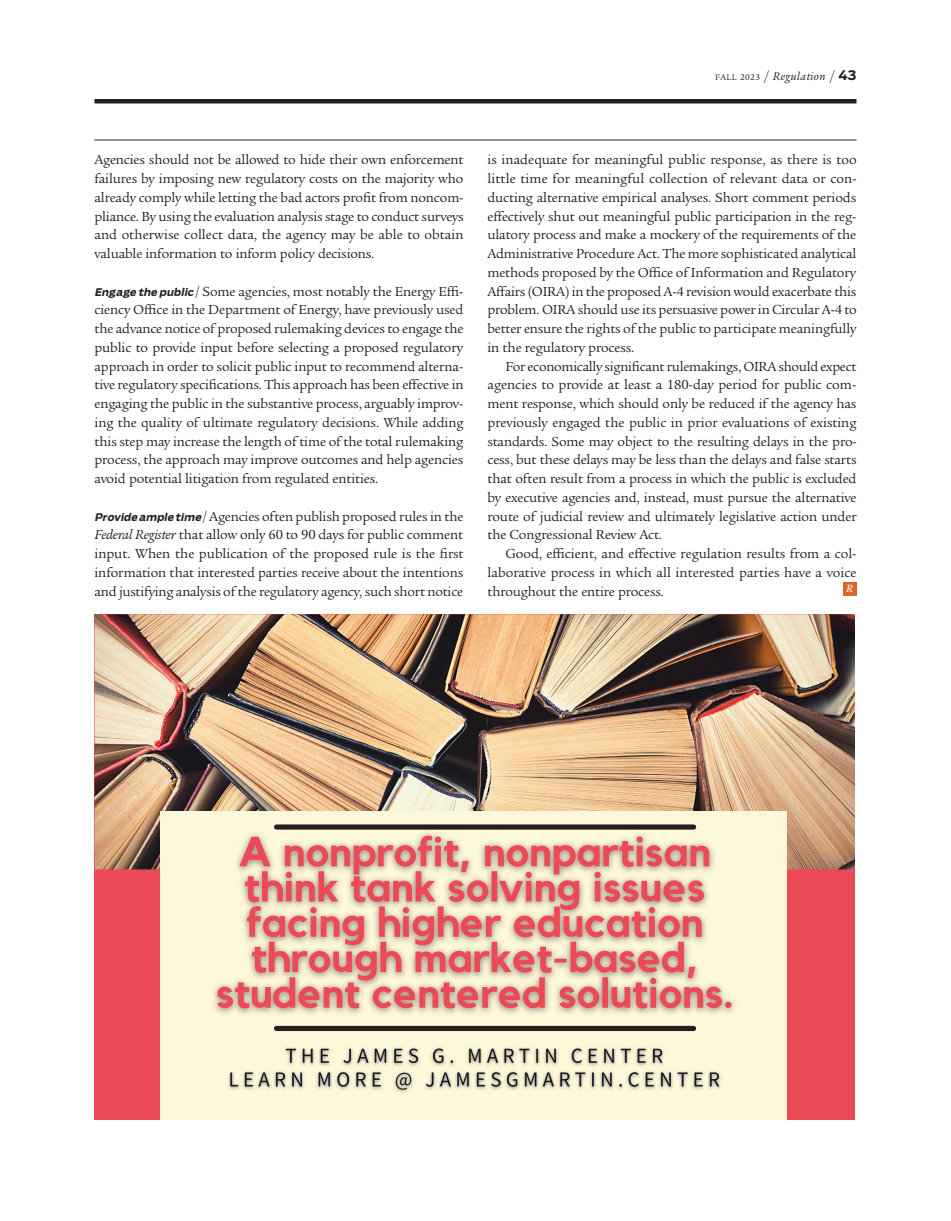
<style>
.page{position:relative;width:951px;height:1221px;background:#fff}
.page>*{position:absolute;margin:0;border:0;box-sizing:border-box;transform-origin:0 0}
.t1{font:14.25px/18.8px "Legacy Serif ITC Pro";letter-spacing:-.015em;color:#231f20;text-align:justify}
.t2{font:italic 12px "Legacy Serif ITC Pro";letter-spacing:.04em;color:#231f20}
.t3{font:italic 10.5px "Hoefler Text";color:#fff}
.s1{font-style:normal;font-size:9px}
.s2{font-style:normal;font-size:13.5px}
.s3{font-family:"Boomer";font-weight:700;font-style:normal;font-size:13.5px}
.s4{font-family:"Boomer";font-weight:700;font-style:italic;font-size:10.5px}
.s5{font-family:"Boomer";font-weight:300;font-size:16.5px}
.s6{font-style:italic}
</style>
<div class="page">
<div style="left:94px;top:99px;width:762px;height:5px;background:#231f20"></div>
<hr style="left:94px;top:140px;width:762px;height:1px;background:#231f20">
<div style="left:94px;top:614px;width:761px;height:506px;background:#ec4957"></div>
<img style="left:94px;top:614px;width:761px;height:255px">
<div style="left:161px;top:811px;width:626px;height:309px;background:#fdf8db"></div>
<img style="left:213px;top:824px;width:522px;height:205px">
<img style="left:228px;top:1047px;width:493px;height:46px">
<div style="left:277px;top:1026px;width:417px;height:5px;background:#231f20"></div>
<div style="left:277px;top:824px;width:417px;height:6px;background:#231f20"></div>
<div style="left:843px;top:582px;width:13px;height:14px;background:#dd6327"></div>
<p class="t2" style="left:715px;top:69px;width:143px"><span class="s1">FALL 2023</span> <span class="s2">/</span> Regulation <span class="s2">/</span> <span class="s3">43</span></p>
<p class="t1" style="left:94px;top:150px;width:371px">Agencies should not be allowed to hide their own enforcement failures by imposing new regulatory costs on the majority who already comply while letting the bad actors profit from noncom&shy;pliance. By using the evaluation analysis stage to conduct surveys and otherwise collect data, the agency may be able to obtain valuable information to inform policy decisions.</p>
<p class="t1" style="left:94px;top:281px;width:371px"><span class="s4">Engage the public</span> <span class="s5">/</span> Some agencies, most notably the Energy Effi&shy;ciency Office in the Department of Energy, have previously used the advance notice of proposed rulemaking devices to engage the public to provide input before selecting a proposed regulatory approach in order to solicit public input to recommend alterna&shy;tive regulatory specifications. This approach has been effective in engaging the public in the substantive process, arguably improv&shy;ing the quality of ultimate regulatory decisions. While adding this step may increase the length of time of the total rulemaking process, the approach may improve outcomes and help agencies avoid potential litigation from regulated entities.</p>
<p class="t1" style="left:94px;top:506px;width:371px"><span class="s4">Provide ample time</span> <span class="s5">/</span> Agencies often publish proposed rules in the <span class="s6">Federal Register</span> that allow only 60 to 90 days for public comment input. When the publication of the proposed rule is the first information that interested parties receive about the intentions and justifying analysis of the regulatory agency, such short notice</p>
<p class="t1" style="left:487px;top:150px;width:371px">is inadequate for meaningful public response, as there is too little time for meaningful collection of relevant data or con&shy;ducting alternative empirical analyses. Short comment periods effectively shut out meaningful public participation in the reg&shy;ulatory process and make a mockery of the requirements of the Administrative Procedure Act. The more sophisticated analytical methods proposed by the Office of Information and Regulatory Affairs (OIRA) in the proposed A-4 revision would exacerbate this problem. OIRA should use its persuasive power in Circular A-4 to better ensure the rights of the public to participate meaningfully in the regulatory process.</p>
<p class="t1" style="left:487px;top:357px;width:371px;text-indent:18px">For economically significant rulemakings, OIRA should expect agencies to provide at least a 180-day period for public com&shy;ment response, which should only be reduced if the agency has previously engaged the public in prior evaluations of existing standards. Some may object to the resulting delays in the pro&shy;cess, but these delays may be less than the delays and false starts that often result from a process in which the public is excluded by executive agencies and, instead, must pursue the alternative route of judicial review and ultimately legislative action under the Congressional Review Act.</p>
<p class="t1" style="left:487px;top:544px;width:371px;text-indent:18px">Good, efficient, and effective regulation results from a col&shy;laborative process in which all interested parties have a voice throughout the entire process.</p>
<p class="t3" style="left:846px;top:582px;width:9px">R</p>
</div>
